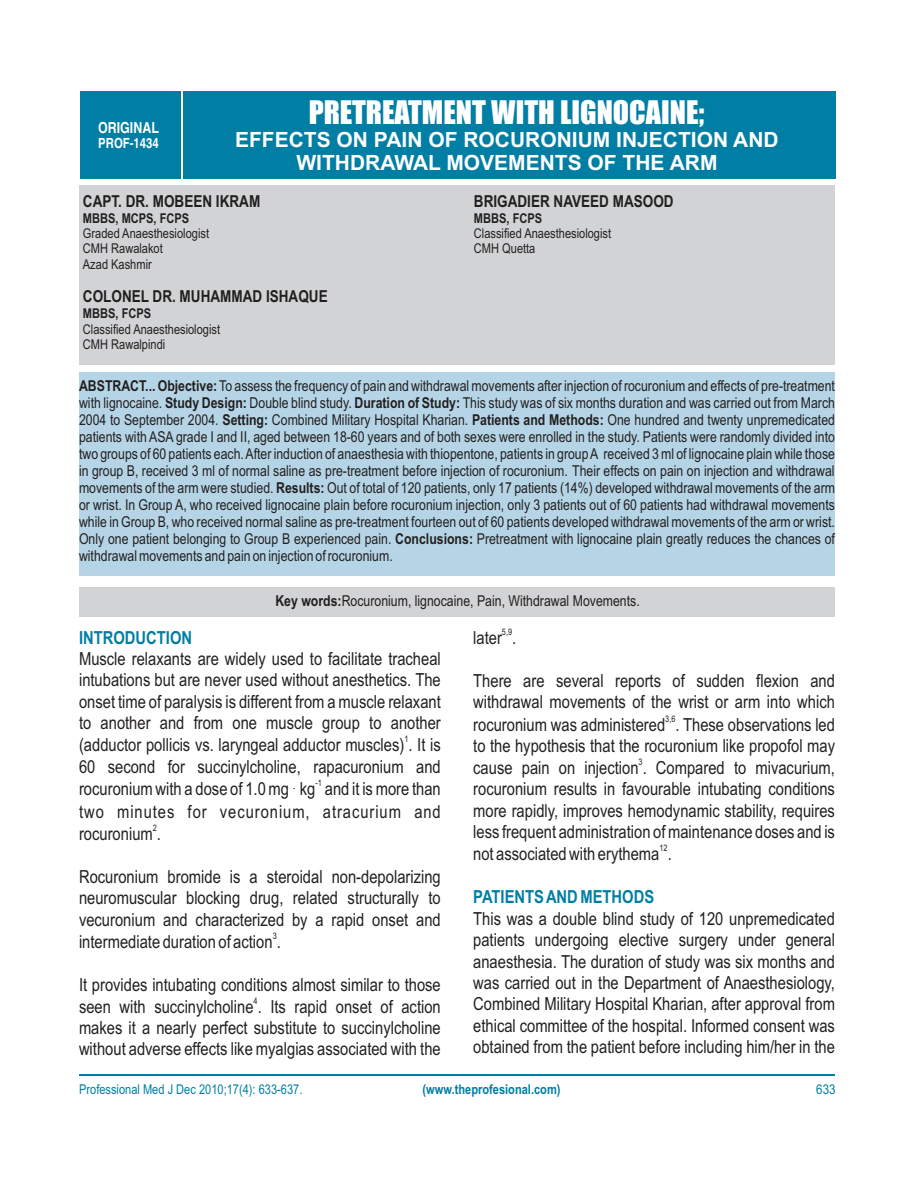
<style>
.page{position:relative;width:918px;height:1188px;background:#fff}
.page>*{position:absolute;margin:0;border:0;box-sizing:border-box;transform-origin:0 0}
.t1{font:30px "Impact";color:#fff}
.t2{font:700 21px/23.4px "Arial";color:#fff;text-align:center}
.t3{font:18px/21.5px "Arial Narrow";color:#231f20}
.t4{font:18px "Arial Narrow";letter-spacing:.05em;color:#231f20}
.t5{font:700 18px "Arial Narrow";color:#007ea4}
.t6{font:700 16.5px "Arial Narrow";color:#231f20}
.t7{font:15.15px "Switzerland";color:#fff;scale:.82 1}
.t8{font:15px/17.1px "Arial Narrow";color:#231f20;text-align:justify}
.t9{font:13.95px "Switzerland";color:#fff;scale:.81 1}
.t10{font:13.5px/15.3px "Arial Narrow";color:#231f20}
.t11{font:13.5px "Arial Narrow";color:#007ea4}
.t12{font:700 13.5px "Arial Narrow";color:#231f20}
.t13{font:700 13.5px "Arial Narrow";color:#007ea4}
.t14{font:13.5px "Arial Narrow";color:#007ea4;scale:1.04 1}
.t15{font:9px "Arial Narrow";color:#231f20}
.s1{font-weight:700}
.s2{font-family:"Letter Gothic Std"}
</style>
<div class="page">
<div style="left:80px;top:91px;width:755px;height:88px;background:#007ea4"></div>
<div style="left:79px;top:186px;width:756px;height:179px;background:#d1d3d4"></div>
<div style="left:79px;top:372px;width:756px;height:204px;background:#b5d5e6"></div>
<hr style="left:79px;top:1074px;width:756px;height:2px;background:#007ea4">
<div style="left:79px;top:588px;width:756px;height:29px;background:#d1d3d4"></div>
<hr style="left:182px;top:91px;width:1px;height:88px;background:#fff">
<p class="t7" style="left:98px;top:119px;width:76px">ORIGINAL</p>
<p class="t9" style="left:98px;top:134px;width:76px">PROF-1434</p>
<h1 class="t1" style="left:309px;top:100px;width:397px">PRETREATMENT WITH LIGNOCAINE;</h1>
<p class="t2" style="left:235px;top:130px;width:545px">EFFECTS ON PAIN OF ROCURONIUM INJECTION AND<br>WITHDRAWAL MOVEMENTS OF THE ARM</p>
<p class="t6" style="left:83px;top:195px;width:179px">CAPT. DR. MOBEEN IKRAM</p>
<p class="t6" style="left:474px;top:195px;width:201px">BRIGADIER NAVEED MASOOD</p>
<p class="t12" style="left:83px;top:213px;width:108px">MBBS, MCPS, FCPS</p>
<p class="t12" style="left:474px;top:213px;width:70px">MBBS, FCPS</p>
<p class="t10" style="left:83px;top:227px;width:128px">Graded Anaesthesiologist</p>
<p class="t10" style="left:474px;top:227px;width:139px">Classified Anaesthesiologist</p>
<p class="t10" style="left:83px;top:242px;width:81px">CMH Rawalakot</p>
<p class="t10" style="left:474px;top:242px;width:63px">CMH Quetta</p>
<p class="t10" style="left:83px;top:258px;width:70px">Azad Kashmir</p>
<p class="t6" style="left:83px;top:290px;width:246px">COLONEL DR. MUHAMMAD ISHAQUE</p>
<p class="t12" style="left:83px;top:309px;width:70px">MBBS, FCPS</p>
<p class="t10" style="left:83px;top:322px;width:139px">Classified Anaesthesiologist<br>CMH Rawalpindi</p>
<p class="t8" style="left:79px;top:379px;width:758px"><span class="s1">ABSTRACT... Objective:</span> To assess the frequency of pain and withdrawal movements after injection of rocuronium and effects of pre-treatment with lignocaine. <span class="s1">Study Design:</span> Double blind study. <span class="s1">Duration of Study:</span> This study was of six months duration and was carried out from March 2004 to September 2004. <span class="s1">Setting:</span> Combined Military Hospital Kharian. <span class="s1">Patients and Methods:</span> One hundred and twenty unpremedicated patients with ASA grade I and II, aged between 18-60 years and of both sexes were enrolled in the study. Patients were randomly divided into two groups of 60 patients each. After induction of anaesthesia with thiopentone, patients in group A received 3 ml of lignocaine plain while those in group B, received 3 ml of normal saline as pre-treatment before injection of rocuronium. Their effects on pain on injection and withdrawal movements of the arm were studied. <span class="s1">Results:</span> Out of total of 120 patients, only 17 patients (14%) developed withdrawal movements of the arm or wrist. In Group A, who received lignocaine plain before rocuronium injection, only 3 patients out of 60 patients had withdrawal movements while in Group B, who received normal saline as pre-treatment fourteen out of 60 patients developed withdrawal movements of the arm or wrist.<br>Only one patient belonging to Group B experienced pain. <span class="s1">Conclusions:</span> Pretreatment with lignocaine plain greatly reduces the chances of withdrawal movements and pain on injection of rocuronium.</p>
<p class="t5" style="left:79px;top:631px;width:115px">INTRODUCTION</p>
<p class="t8" style="left:275px;top:594px;width:366px"><span class="s1">Key words:</span>Rocuronium, lignocaine, Pain, Withdrawal Movements.</p>
<p class="t15" style="left:502px;top:629px;width:12px">5,9</p>
<p class="t3" style="left:473px;top:629px;width:45px">later .</p>
<p class="t3" style="left:79px;top:650px;width:363px">Muscle relaxants are widely used to facilitate tracheal intubations but are never used without anesthetics. The</p>
<p class="t3" style="left:473px;top:672px;width:363px">There are several reports of sudden flexion and</p>
<p class="t3" style="left:79px;top:692px;width:363px">onset time of paralysis is different from a muscle relaxant</p>
<p class="t3" style="left:473px;top:693px;width:363px">withdrawal movements of the wrist or arm into which</p>
<p class="t15" style="left:665px;top:715px;width:12px">3,6</p>
<p class="t3" style="left:79px;top:714px;width:363px">to another and from one muscle group to another</p>
<p class="t3" style="left:473px;top:715px;width:363px">rocuronium was administered . These observations led</p>
<p class="t15" style="left:404px;top:736px;width:6px">1</p>
<p class="t3" style="left:79px;top:736px;width:363px">(adductor pollicis vs. laryngeal adductor muscles) . It is</p>
<p class="t3" style="left:473px;top:737px;width:363px">to the hypothesis that the rocuronium like propofol may</p>
<p class="t15" style="left:639px;top:759px;width:6px">3</p>
<p class="t3" style="left:79px;top:757px;width:363px">60 second for succinylcholine, rapacuronium and</p>
<p class="t3" style="left:473px;top:759px;width:363px">cause pain on injection . Compared to mivacurium,</p>
<p class="t15" style="left:316px;top:779px;width:8px">-1</p>
<p class="t3" style="left:79px;top:780px;width:363px">rocuronium with a dose of 1.0 mg<span class="s2">⋅</span>kg and it is more than</p>
<p class="t3" style="left:473px;top:780px;width:363px">rocuronium results in favourable intubating conditions</p>
<p class="t4" style="left:79px;top:805px;width:363px">two minutes for vecuronium, atracurium and</p>
<p class="t3" style="left:473px;top:801px;width:363px">more rapidly, improves hemodynamic stability, requires</p>
<p class="t15" style="left:153px;top:824px;width:6px">2</p>
<p class="t3" style="left:79px;top:825px;width:84px">rocuronium .</p>
<p class="t3" style="left:473px;top:823px;width:363px">less frequent administration of maintenance doses and is</p>
<p class="t15" style="left:659px;top:845px;width:10px">12</p>
<p class="t3" style="left:473px;top:845px;width:200px">not associated with erythema .</p>
<p class="t3" style="left:79px;top:867px;width:363px;text-align:justify">Rocuronium bromide is a steroidal non-depolarizing neuromuscular blocking drug, related structurally to vecuronium and characterized by a rapid onset and</p>
<p class="t5" style="left:473px;top:890px;width:182px">PATIENTS AND METHODS</p>
<p class="t3" style="left:473px;top:909px;width:363px">This was a double blind study of 120 unpremedicated</p>
<p class="t15" style="left:273px;top:932px;width:6px">3</p>
<p class="t3" style="left:79px;top:932px;width:203px">intermediate duration of action .</p>
<p class="t3" style="left:473px;top:931px;width:363px">patients undergoing elective surgery under general anaesthesia. The duration of study was six months and</p>
<p class="t3" style="left:79px;top:975px;width:363px">It provides intubating conditions almost similar to those</p>
<p class="t3" style="left:473px;top:974px;width:363px">was carried out in the Department of Anaesthesiology,</p>
<p class="t15" style="left:254px;top:997px;width:6px">4</p>
<p class="t3" style="left:79px;top:997px;width:363px">seen with succinylcholine . Its rapid onset of action</p>
<p class="t3" style="left:473px;top:995px;width:363px">Combined Military Hospital Kharian, after approval from</p>
<p class="t3" style="left:79px;top:1019px;width:363px">makes it a nearly perfect substitute to succinylcholine</p>
<p class="t3" style="left:473px;top:1016px;width:363px">ethical committee of the hospital. Informed consent was</p>
<p class="t3" style="left:79px;top:1040px;width:363px">without adverse effects like myalgias associated with the</p>
<p class="t3" style="left:473px;top:1038px;width:363px">obtained from the patient before including him/her in the</p>
<p class="t11" style="left:79px;top:1084px;width:225px">Professional Med J Dec 2010;17(4): 633-637.</p>
<p class="t13" style="left:423px;top:1084px;width:140px">(www.theprofesional.com)</p>
<p class="t14" style="left:816px;top:1084px;width:20px">633</p>
</div>
